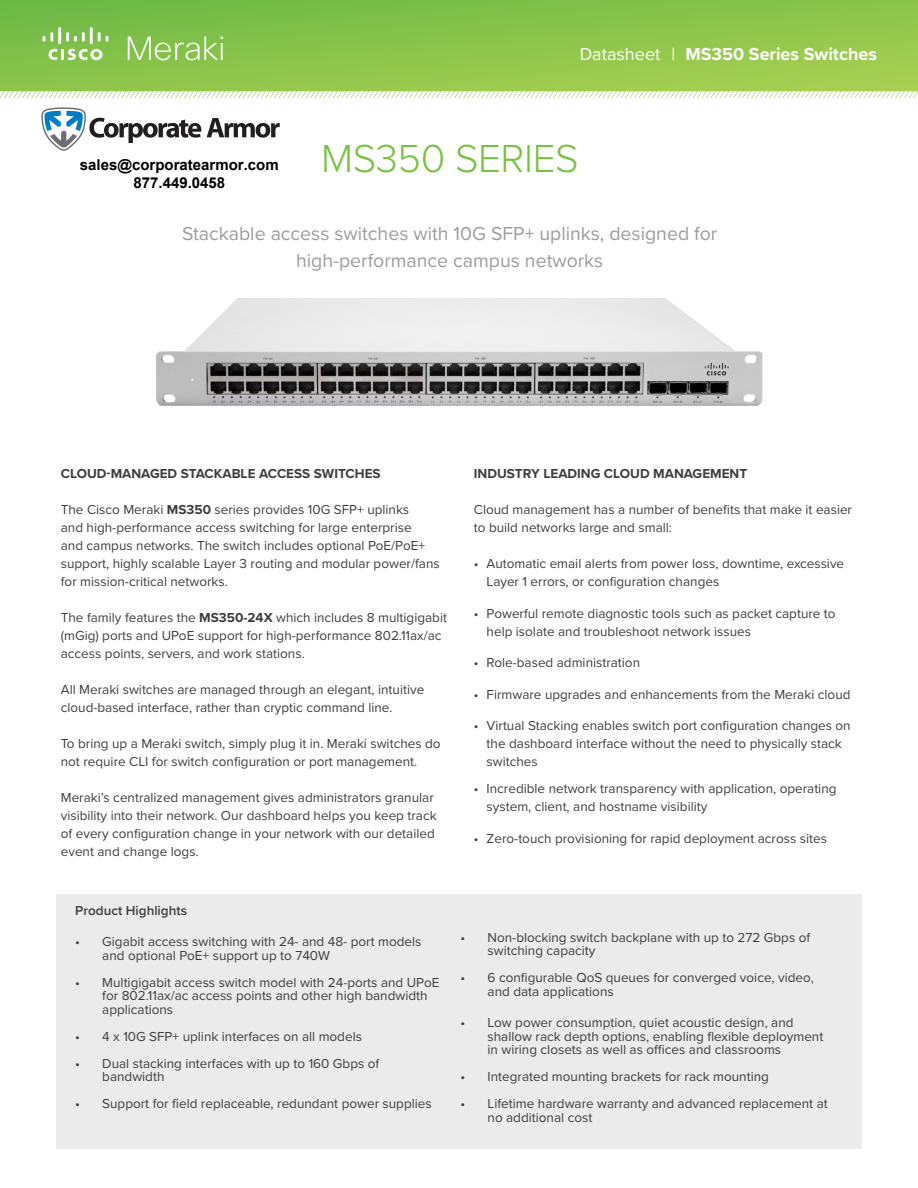
<style>
.page{position:relative;width:918px;height:1188px;background:#fff}
.page>*{position:absolute;margin:0;border:0;box-sizing:border-box;transform-origin:0 0}
.t1{font:300 40.5px "Proxima Nova";letter-spacing:-.01em;color:#79c142}
.t2{font:19.5px/27px "Proxima Nova";color:#9b9ca0;text-align:center}
.t3{font:700 18px "Proxima Nova";color:#fff}
.t4{font:700 15px/18px "Arial";color:#000;text-align:center}
.H2_Rule{font:13.5px/18px "Proxima Nova";color:#3e3e3f}
.t5{font:700 13.5px "Proxima Nova";color:#3e3e3f}
.t6{font:600 13.5px "Proxima Nova";color:#3e3e3f}
.s1{font-weight:400}
.s2{font-weight:700}
</style>
<div class="page">
<svg style="left:0;top:0;width:918px;height:98px;background:#92c856"></svg>
<svg style="left:48px;top:49px;width:55px;height:11px"></svg>
<svg style="left:43px;top:32px;width:10px;height:10px"></svg>
<hr style="left:58px;top:27px;width:3px;height:17px;background:#fff">
<svg style="left:66px;top:32px;width:19px;height:10px"></svg>
<hr style="left:90px;top:27px;width:3px;height:17px;background:#fff">
<svg style="left:98px;top:32px;width:10px;height:10px"></svg>
<svg style="left:128px;top:37px;width:95px;height:23px;background:#9fcf73"></svg>
<div style="left:56px;top:895px;width:806px;height:254px;background:#ebebec"></div>
<img style="left:156px;top:298px;width:607px;height:108px">
<img style="left:42px;top:107px;width:237px;height:44px">
<p class="t4" style="left:80px;top:156px;width:200px">sales@corporatearmor.com<br>877.449.0458</p>
<h3 class="t3" style="left:580px;top:41px;width:299px"><span class="s1">Datasheet |</span> MS350 Series Switches</h3>
<h1 class="t1" style="left:321px;top:128px;width:259px">MS350 SERIES</h1>
<p class="t2" style="left:182px;top:219px;width:537px">Stackable access switches with 10G SFP+ uplinks, designed for high-performance campus networks</p>
<p class="t5" style="left:61px;top:463px;width:321px">CLOUD-MANAGED STACKABLE ACCESS SWITCHES</p>
<p class="H2_Rule" style="left:61px;top:500px;width:380px">The Cisco Meraki <span class="s2">MS350</span> series provides 10G SFP+ uplinks<br>and high-performance access switching for large enterprise<br>and campus networks. The switch includes optional PoE/PoE+ support, highly scalable Layer 3 routing and modular power/fans for mission-critical networks.</p>
<p class="H2_Rule" style="left:61px;top:608px;width:388px">The family features the <span class="s2">MS350-24X</span> which includes 8 multigigabit (mGig) ports and UPoE support for high-performance 802.11ax/ac access points, servers, and work stations.</p>
<p class="H2_Rule" style="left:61px;top:680px;width:365px">All Meraki switches are managed through an elegant, intuitive cloud-based interface, rather than cryptic command line.</p>
<p class="H2_Rule" style="left:61px;top:734px;width:381px">To bring up a Meraki switch, simply plug it in. Meraki switches do not require CLI for switch configuration or port management.</p>
<p class="H2_Rule" style="left:61px;top:788px;width:377px">Meraki’s centralized management gives administrators granular visibility into their network. Our dashboard helps you keep track of every configuration change in your network with our detailed event and change logs.</p>
<p class="t5" style="left:474px;top:463px;width:275px">INDUSTRY LEADING CLOUD MANAGEMENT</p>
<p class="H2_Rule" style="left:474px;top:500px;width:380px">Cloud management has a number of benefits that make it easier to build networks large and small:</p>
<p class="H2_Rule" style="left:487px;top:554px;width:359px;text-indent:-13px">• Automatic email alerts from power loss, downtime, excessive<br>Layer 1 errors, or configuration changes</p>
<p class="H2_Rule" style="left:487px;top:603px;width:351px;text-indent:-13px">• Powerful remote diagnostic tools such as packet capture to help isolate and troubleshoot network issues</p>
<p class="H2_Rule" style="left:474px;top:653px;width:168px">• Role-based administration</p>
<p class="H2_Rule" style="left:474px;top:684px;width:378px">• Firmware upgrades and enhancements from the Meraki cloud</p>
<p class="H2_Rule" style="left:487px;top:716px;width:366px;text-indent:-13px">• Virtual Stacking enables switch port configuration changes on the dashboard interface without the need to physically stack switches</p>
<p class="H2_Rule" style="left:487px;top:779px;width:351px;text-indent:-13px">• Incredible network transparency with application, operating system, client, and hostname visibility</p>
<p class="H2_Rule" style="left:474px;top:828px;width:355px">• Zero-touch provisioning for rapid deployment across sites</p>
<p class="t6" style="left:75px;top:900px;width:113px">Product Highlights</p>
<p class="H2_Rule" style="left:102px;top:934px;width:321px;line-height:13.5px;text-indent:-27px">• Gigabit access switching with 24- and 48- port models and optional PoE+ support up to 740W</p>
<p class="H2_Rule" style="left:102px;top:975px;width:339px;line-height:13.5px;text-indent:-27px">• Multigigabit access switch model with 24-ports and UPoE for 802.11ax/ac access points and other high bandwidth applications</p>
<p class="H2_Rule" style="left:75px;top:1026px;width:288px">• 4 x 10G SFP+ uplink interfaces on all models</p>
<p class="H2_Rule" style="left:102px;top:1056px;width:279px;line-height:13.5px;text-indent:-27px">• Dual stacking interfaces with up to 160 Gbps of bandwidth</p>
<p class="H2_Rule" style="left:75px;top:1094px;width:358px">• Support for field replaceable, redundant power supplies</p>
<p class="H2_Rule" style="left:488px;top:930px;width:324px;line-height:13.5px;text-indent:-27px">• Non-blocking switch backplane with up to 272 Gbps of switching capacity</p>
<p class="H2_Rule" style="left:488px;top:970px;width:328px;line-height:13.5px;text-indent:-27px">• 6 configurable QoS queues for converged voice, video, and data applications</p>
<p class="H2_Rule" style="left:488px;top:1015px;width:337px;line-height:13.5px;text-indent:-27px">• Low power consumption, quiet acoustic design, and shallow rack depth options, enabling flexible deployment in wiring closets as well as offices and classrooms</p>
<p class="H2_Rule" style="left:461px;top:1067px;width:310px">• Integrated mounting brackets for rack mounting</p>
<p class="H2_Rule" style="left:488px;top:1096px;width:342px;line-height:13.5px;text-indent:-27px">• Lifetime hardware warranty and advanced replacement at no additional cost</p>
</div>
